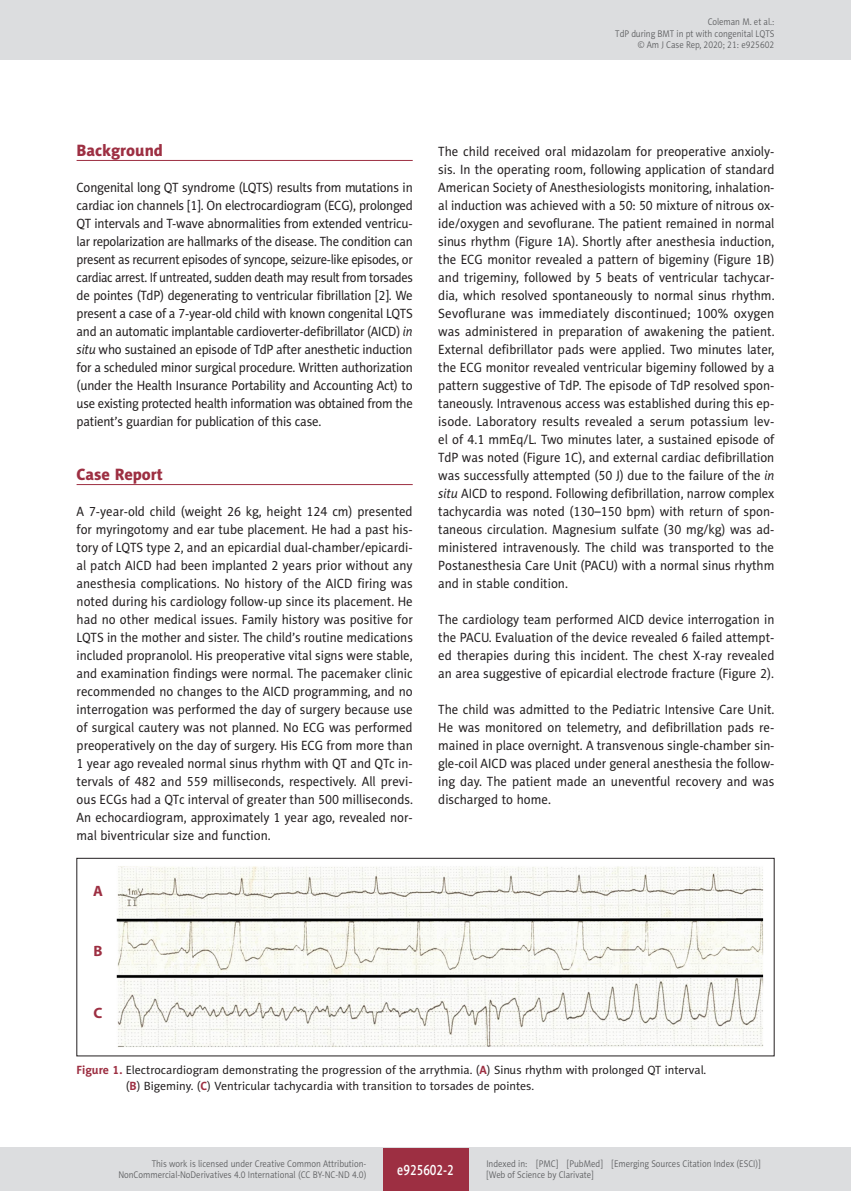
<style>
.page{position:relative;width:851px;height:1191px;background:#fff}
.page>*{position:absolute;margin:0;border:0;box-sizing:border-box;transform-origin:0 0}
.AJCR_Headline_1{font:16.5px "Naomi Sans EFN Heavy";color:#9d2f42}
.AJCR_e-PAGINA{font:15px "Naomi Sans EFN Medium";color:#fff;scale:.8 1}
.t1{font:700 15px "Myriad Pro";color:#9d2f42}
.AJCR_Body{font:13.5px/18px "Naomi Sans EFN";color:#231f20;text-align:justify;scale:.95 1}
.AJCR_Rycina_tytul{font:12px/15.8px "Naomi Sans EFN";color:#231f20}
.AJCR_pagina_zywa{font:9.75px/11.2px "Naomi Sans EFN Light";color:#57585a;text-align:right;scale:.9 1}
.AJCR_pagina_sygnatur{font:9.75px "Naomi Sans EFN Light";color:#57585a;scale:.9 1}
.s1{font-style:italic}
.s2{font-weight:700;color:#9d2f42}
</style>
<div class="page">
<hr style="left:77px;top:160px;width:335px;height:1px;background:#9d2f42">
<hr style="left:77px;top:484px;width:335px;height:1px;background:#9d2f42">
<img style="left:116px;top:866px;width:648px;height:181px">
<div style="left:77px;top:858px;width:697px;height:198px;border:1px solid #231f20"></div>
<div style="left:0;top:0;width:850px;height:60px;background:#dcdddf"></div>
<hr style="left:850px;top:0;width:1px;height:60px;background:#dcdddf">
<div style="left:0;top:1148px;width:850px;height:43px;background:#dcdddf"></div>
<div style="left:383px;top:1147px;width:85px;height:43px;background:#9d2f42"></div>
<p class="AJCR_pagina_zywa" style="left:615px;top:16px;width:178px">Coleman M. et al.:<br>TdP during BMT in pt with congenital LQTS</p>
<p class="AJCR_pagina_sygnatur" style="left:637px;top:39px;width:153px">© Am J Case Rep, 2020; 21: e925602</p>
<p class="AJCR_Headline_1" style="left:77px;top:140px;width:88px">Background</p>
<p class="AJCR_Body" style="left:77px;top:178px;width:355px">Congenital long QT syndrome (LQTS) results from mutations in cardiac ion channels [1]. On electrocardiogram (ECG), prolonged QT intervals and T-wave abnormalities from extended ventricu&shy;lar repolarization are hallmarks of the disease. The condition can present as recurrent episodes of syncope, seizure-like episodes, or cardiac arrest. If untreated, sudden death may result from torsades de pointes (TdP) degenerating to ventricular fibrillation [2]. We present a case of a 7-year-old child with known congenital LQTS and an automatic implantable cardioverter-defibrillator (AICD) <span class="s1">in situ</span> who sustained an episode of TdP after anesthetic induction for a scheduled minor surgical procedure. Written authorization (under the Health Insurance Portability and Accounting Act) to use existing protected health information was obtained from the patient’s guardian for publication of this case.</p>
<p class="AJCR_Headline_1" style="left:77px;top:464px;width:88px">Case Report</p>
<p class="AJCR_Body" style="left:77px;top:502px;width:355px">A 7-year-old child (weight 26 kg, height 124 cm) presented for myringotomy and ear tube placement. He had a past his&shy;tory of LQTS type 2, and an epicardial dual-chamber/epicardi&shy;al patch AICD had been implanted 2 years prior without any anesthesia complications. No history of the AICD firing was noted during his cardiology follow-up since its placement. He had no other medical issues. Family history was positive for LQTS in the mother and sister. The child’s routine medications included propranolol. His preoperative vital signs were stable, and examination findings were normal. The pacemaker clinic recommended no changes to the AICD programming, and no interrogation was performed the day of surgery because use of surgical cautery was not planned. No ECG was performed preoperatively on the day of surgery. His ECG from more than 1 year ago revealed normal sinus rhythm with QT and QTc in&shy;tervals of 482 and 559 milliseconds, respectively. All previ&shy;ous ECGs had a QTc interval of greater than 500 milliseconds.<br>An echocardiogram, approximately 1 year ago, revealed nor&shy;mal biventricular size and function.</p>
<p class="t1" style="left:93px;top:881px;width:11px">A</p>
<p class="t1" style="left:93px;top:941px;width:11px">B</p>
<p class="t1" style="left:94px;top:1003px;width:10px">C</p>
<p class="AJCR_Body" style="left:438px;top:142px;width:355px">The child received oral midazolam for preoperative anxioly&shy;sis. In the operating room, following application of standard American Society of Anesthesiologists monitoring, inhalation&shy;al induction was achieved with a 50: 50 mixture of nitrous ox&shy;ide/oxygen and sevoflurane. The patient remained in normal sinus rhythm (Figure 1A). Shortly after anesthesia induction, the ECG monitor revealed a pattern of bigeminy (Figure 1B) and trigeminy, followed by 5 beats of ventricular tachycar&shy;dia, which resolved spontaneously to normal sinus rhythm.<br>Sevoflurane was immediately discontinued; 100% oxygen was administered in preparation of awakening the patient.<br>External defibrillator pads were applied. Two minutes later, the ECG monitor revealed ventricular bigeminy followed by a pattern suggestive of TdP. The episode of TdP resolved spon&shy;taneously. Intravenous access was established during this ep&shy;isode. Laboratory results revealed a serum potassium lev&shy;el of 4.1 mmEq/L. Two minutes later, a sustained episode of TdP was noted (Figure 1C), and external cardiac defibrillation was successfully attempted (50 J) due to the failure of the <span class="s1">in situ</span> AICD to respond. Following defibrillation, narrow complex tachycardia was noted (130–150 bpm) with return of spon&shy;taneous circulation. Magnesium sulfate (30 mg/kg) was ad&shy;ministered intravenously. The child was transported to the Postanesthesia Care Unit (PACU) with a normal sinus rhythm and in stable condition.</p>
<p class="AJCR_Body" style="left:438px;top:610px;width:355px">The cardiology team performed AICD device interrogation in the PACU. Evaluation of the device revealed 6 failed attempt&shy;ed therapies during this incident. The chest X-ray revealed an area suggestive of epicardial electrode fracture (Figure 2).</p>
<p class="AJCR_Body" style="left:438px;top:700px;width:355px">The child was admitted to the Pediatric Intensive Care Unit.<br>He was monitored on telemetry, and defibrillation pads re&shy;mained in place overnight. A transvenous single-chamber sin&shy;gle-coil AICD was placed under general anesthesia the follow&shy;ing day. The patient made an uneventful recovery and was discharged to home.</p>
<p class="AJCR_Rycina_tytul" style="left:126px;top:1062px;width:582px;text-indent:-49px"><span class="s2">Figure 1.</span> Electrocardiogram demonstrating the progression of the arrythmia. (<span class="s2">A</span>) Sinus rhythm with prolonged QT interval. (<span class="s2">B</span>) Bigeminy. (<span class="s2">C</span>) Ventricular tachycardia with transition to torsades de pointes.</p>
<p class="AJCR_pagina_zywa" style="left:118px;top:1158px;width:277px">This work is licensed under Creative Common Attribution-<br>NonCommercial-NoDerivatives 4.0 International (CC BY-NC-ND 4.0)</p>
<p class="AJCR_e-PAGINA" style="left:397px;top:1160px;width:72px">e925602-2</p>
<p class="AJCR_pagina_zywa" style="left:486px;top:1158px;width:306px;text-align:left">Indexed in: [PMC] [PubMed] [Emerging Sources Citation Index (ESCI)] [Web of Science by Clarivate]</p>
</div>
